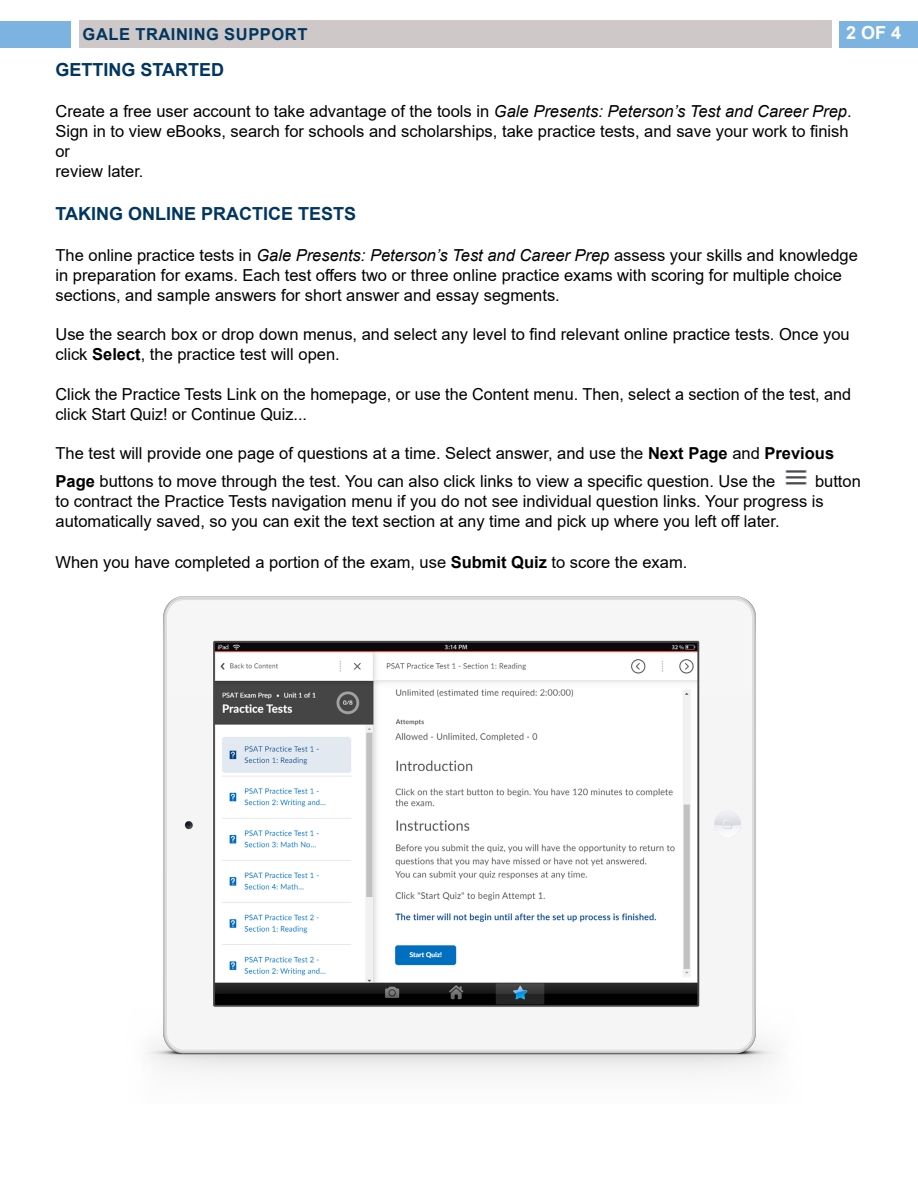
<style>
.page{position:relative;width:918px;height:1188px;background:#fff}
.page>*{position:absolute;margin:0;border:0;box-sizing:border-box;transform-origin:0 0}
.t1{font:700 18px "Arial";color:#003660}
.t2{font:700 18px "Arial";color:#fff}
.t3{font:16.5px/19.8px "Arial";color:#000}
.t4{font:700 16.5px "Arial";letter-spacing:.035em;color:#003660}
.s1{font-style:italic}
.s2{font-weight:700}
</style>
<div class="page">
<img style="left:147px;top:596px;width:629px;height:477px">
<img style="left:785px;top:470px;width:22px;height:15px">
<div style="left:79px;top:21px;width:753px;height:27px;background:#cec9c8"></div>
<div style="left:0;top:21px;width:70px;height:27px;background:#7db3e1"></div>
<div style="left:840px;top:21px;width:78px;height:27px;background:#7db3e1"></div>
<p class="t4" style="left:83px;top:23px;width:226px">GALE TRAINING SUPPORT</p>
<p class="t2" style="left:846px;top:20px;width:57px">2 OF 4</p>
<p class="t1" style="left:56px;top:57px;width:170px">GETTING STARTED</p>
<p class="t3" style="left:55px;top:101px;width:798px">Create a free user account to take advantage of the tools in <span class="s1">Gale Presents: Peterson’s Test and Career Prep</span>.<br>Sign in to view eBooks, search for schools and scholarships, take practice tests, and save your work to finish or<br>review later.</p>
<p class="t1" style="left:56px;top:201px;width:302px">TAKING ONLINE PRACTICE TESTS</p>
<p class="t3" style="left:55px;top:245px;width:804px">The online practice tests in <span class="s1">Gale Presents: Peterson’s Test and Career Prep</span> assess your skills and knowledge in preparation for exams. Each test offers two or three online practice exams with scoring for multiple choice sections, and sample answers for short answer and essay segments.</p>
<p class="t3" style="left:55px;top:325px;width:796px">Use the search box or drop down menus, and select any level to find relevant online practice tests. Once you click <span class="s2">Select</span>, the practice test will open.</p>
<p class="t3" style="left:56px;top:384px;width:797px">Click the Practice Tests Link on the homepage, or use the Content menu. Then, select a section of the test, and click Start Quiz! or Continue Quiz...</p>
<p class="t3" style="left:56px;top:439px;width:780px;line-height:28px">The test will provide one page of questions at a time. Select answer, and use the <span class="s2">Next Page</span> and <span class="s2">Previous<br>Page</span> buttons to move through the test. You can also click links to view a specific question. Use the</p>
<p class="t3" style="left:55px;top:471px;width:807px;text-indent:760px">button to contract the Practice Tests navigation menu if you do not see individual question links. Your progress is automatically saved, so you can exit the text section at any time and pick up where you left off later.</p>
<p class="t3" style="left:55px;top:552px;width:633px">When you have completed a portion of the exam, use <span class="s2">Submit Quiz</span> to score the exam.</p>
</div>
